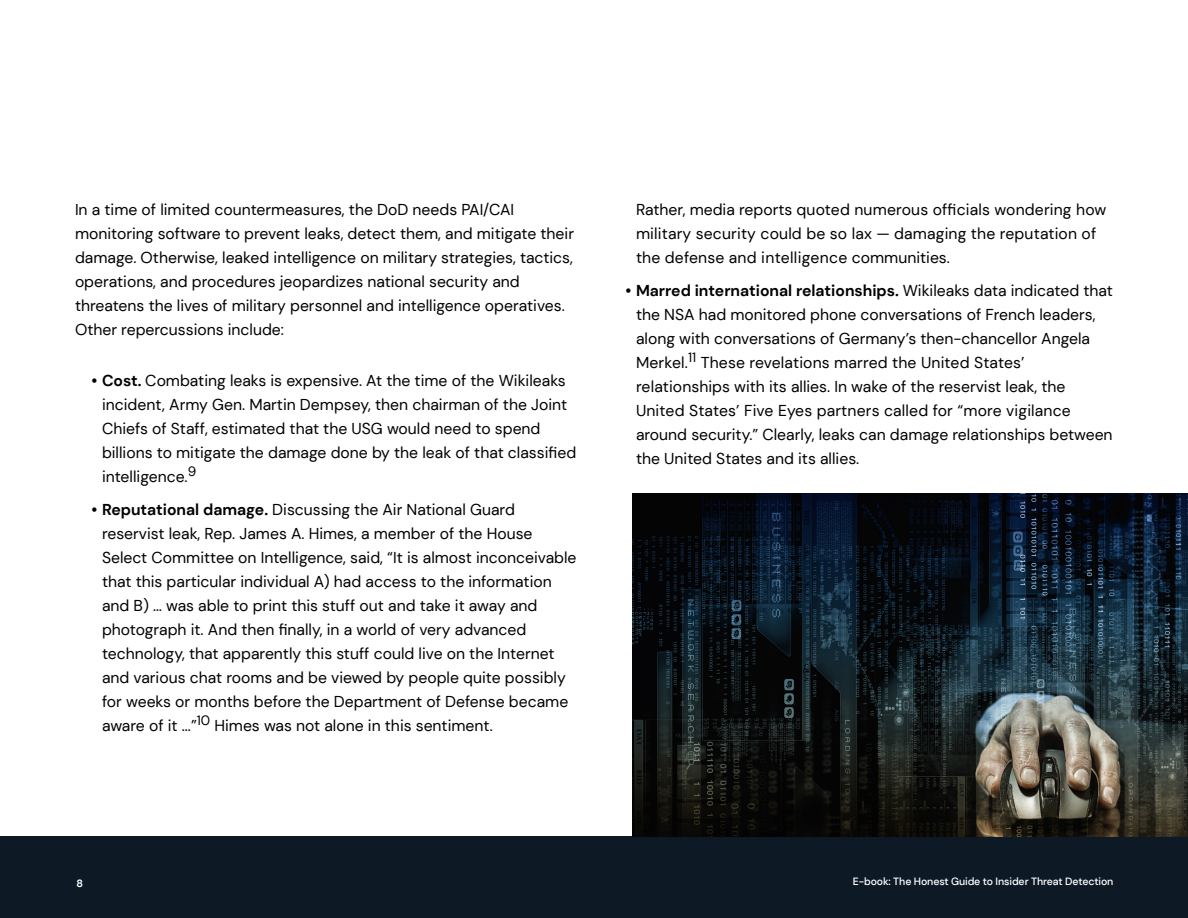
<style>
.page{position:relative;width:1188px;height:918px;background:#fff}
.page>*{position:absolute;margin:0;border:0;box-sizing:border-box;transform-origin:0 0}
.t1{font:15.75px/24px "DM Sans";color:#000}
.t2{font:500 10.5px "DM Sans";letter-spacing:-.01em;color:#fff}
.t3{font:700 10.5px "DM Sans";color:#fff}
.s1{font-weight:700}
</style>
<div class="page">
<div style="left:0;top:836px;width:1188px;height:82px;background:#0d1925"></div>
<img style="left:633px;top:494px;width:555px;height:343px">
<p class="t1" style="left:75px;top:198px;width:501px">In a time of limited countermeasures, the DoD needs PAI/CAI monitoring software to prevent leaks, detect them, and mitigate their damage. Otherwise, leaked intelligence on military strategies, tactics, operations, and procedures jeopardizes national security and threatens the lives of military personnel and intelligence operatives.<br>Other repercussions include:</p>
<p class="t1" style="left:102px;top:369px;width:476px;text-indent:-10px"><span class="s1">• Cost.</span> Combating leaks is expensive. At the time of the Wikileaks incident, Army Gen. Martin Dempsey, then chairman of the Joint Chiefs of Staff, estimated that the USG would need to spend billions to mitigate the damage done by the leak of that classified intelligence.<sup>9</sup></p>
<p class="t1" style="left:102px;top:498px;width:476px;text-indent:-10px"><span class="s1">• Reputational damage.</span> Discussing the Air National Guard reservist leak, Rep. James A. Himes, a member of the House Select Committee on Intelligence, said, “It is almost inconceivable that this particular individual A) had access to the information and B) … was able to print this stuff out and take it away and photograph it. And then finally, in a world of very advanced technology, that apparently this stuff could live on the Internet and various chat rooms and be viewed by people quite possibly for weeks or months before the Department of Defense became aware of it ...”<sup>10</sup> Himes was not alone in this sentiment.</p>
<p class="t1" style="left:636px;top:198px;width:472px">Rather, media reports quoted numerous officials wondering how military security could be so lax — damaging the reputation of the defense and intelligence communities.</p>
<p class="t1" style="left:636px;top:279px;width:478px;text-indent:-10px"><span class="s1">• Marred international relationships.</span> Wikileaks data indicated that the NSA had monitored phone conversations of French leaders, along with conversations of Germany’s then-chancellor Angela Merkel.<sup>11</sup> These revelations marred the United States’ relationships with its allies. In wake of the reservist leak, the United States’ Five Eyes partners called for “more vigilance around security.” Clearly, leaks can damage relationships between the United States and its allies.</p>
<p class="t3" style="left:76px;top:877px;width:8px">8</p>
<p class="t2" style="left:853px;top:875px;width:262px">E-book: The Honest Guide to Insider Threat Detection</p>
</div>
